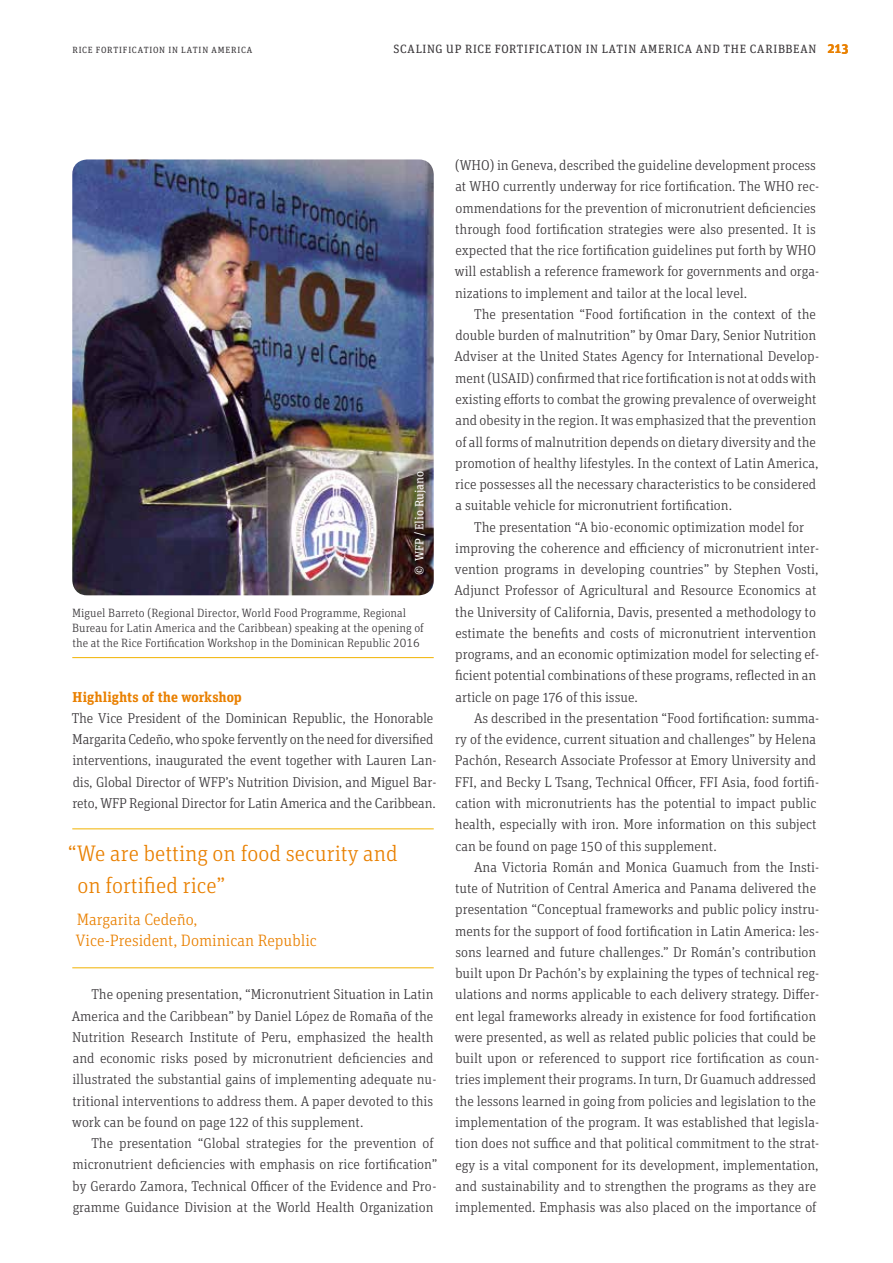
<style>
.page{position:relative;width:893px;height:1263px;background:#fff}
.page>*{position:absolute;margin:0;border:0;box-sizing:border-box;transform-origin:0 0}
.t1{font:300 22.5px/32px "Unit Slab Pro";color:#e98000}
.t2{font:300 16.5px/21.3px "Unit Slab Pro";color:#e98000}
.t3{font:300 14.25px/21.3px "Unit Slab Pro";color:#373437}
.t4{font:700 14.25px "Unit Slab Pro";color:#e98000}
.t5{font:300 12px/15px "Unit Slab Pro";letter-spacing:.005em;color:#373437}
.t6{font:12px "Unit Slab Pro";letter-spacing:.06em;color:#373437}
.t7{font:12px "Unit Slab Pro";letter-spacing:.005em;color:#fff}
.t8{font:9px "Unit Slab Pro";letter-spacing:.09em;color:#373437}
.s1{font-weight:700;font-size:13.5px;color:#e98000}
</style>
<div class="page">
<img style="left:72px;top:159px;width:362px;height:436px">
<hr style="left:72px;top:657px;width:362px;height:1px;background:#f1b200">
<hr style="left:72px;top:828px;width:362px;height:1px;background:#f1b200">
<hr style="left:72px;top:967px;width:362px;height:1px;background:#f1b200">
<p class="t8" style="left:72px;top:44px;width:182px">RICE FORTIFICATION IN LATIN AMERICA</p>
<p class="t6" style="left:393px;top:41px;width:456px">SCALING UP RICE FORTIFICATION IN LATIN AMERICA AND THE CARIBBEAN <span class="s1">213</span></p>
<p class="t7" style="left:411px;top:575px;width:105px;rotate:-90deg">© WFP/ Elio Rujano</p>
<p class="t5" style="left:72px;top:605px;width:353px">Miguel Barreto (Regional Director, World Food Programme, Regional<br>Bureau for Latin America and the Caribbean) speaking at the opening of the at the Rice Fortification Workshop in the Dominican Republic 2016</p>
<p class="t4" style="left:73px;top:686px;width:171px">Highlights of the workshop</p>
<p class="t3" style="left:72px;top:707px;width:366px">The Vice President of the Dominican Republic, the Honorable Margarita Cedeño, who spoke fervently on the need for diversified interventions, inaugurated the event together with Lauren Lan&shy;dis, Global Director of WFP’s Nutrition Division, and Miguel Bar&shy;reto, WFP Regional Director for Latin America and the Caribbean.</p>
<h1 class="t1" style="left:77px;top:837px;width:322px;text-indent:-10px">“We are betting on food security and on fortified rice”</h1>
<p class="t2" style="left:76px;top:908px;width:243px">Margarita Cedeño,<br>Vice-President, Dominican Republic</p>
<p class="t3" style="left:72px;top:983px;width:366px;text-indent:20px">The opening presentation, “Micronutrient Situation in Latin America and the Caribbean” by Daniel López de Romaña of the Nutrition Research Institute of Peru, emphasized the health and economic risks posed by micronutrient deficiencies and illustrated the substantial gains of implementing adequate nu&shy;tritional interventions to address them. A paper devoted to this work can be found on page 122 of this supplement.</p>
<p class="t3" style="left:72px;top:1132px;width:367px;text-indent:19px">The presentation “Global strategies for the prevention of micronutrient deficiencies with emphasis on rice fortification” by Gerardo Zamora, Technical Officer of the Evidence and Pro&shy;gramme Guidance Division at the World Health Organization</p>
<p class="t3" style="left:455px;top:154px;width:366px">(WHO) in Geneva, described the guideline development process at WHO currently underway for rice fortification. The WHO rec&shy;ommendations for the prevention of micronutrient deficiencies through food fortification strategies were also presented. It is expected that the rice fortification guidelines put forth by WHO will establish a reference framework for governments and orga&shy;nizations to implement and tailor at the local level.</p>
<p class="t3" style="left:454px;top:303px;width:366px;text-indent:20px">The presentation “Food fortification in the context of the double burden of malnutrition” by Omar Dary, Senior Nutrition Adviser at the United States Agency for International Develop&shy;ment (USAID) confirmed that rice fortification is not at odds with existing efforts to combat the growing prevalence of overweight and obesity in the region. It was emphasized that the prevention of all forms of malnutrition depends on dietary diversity and the promotion of healthy lifestyles. In the context of Latin America, rice possesses all the necessary characteristics to be considered a suitable vehicle for micronutrient fortification.</p>
<p class="t3" style="left:454px;top:516px;width:366px;text-indent:20px">The presentation “A bio-economic optimization model for improving the coherence and efficiency of micronutrient inter&shy;vention programs in developing countries” by Stephen Vosti, Adjunct Professor of Agricultural and Resource Economics at the University of California, Davis, presented a methodology to estimate the benefits and costs of micronutrient intervention programs, and an economic optimization model for selecting ef&shy;ficient potential combinations of these programs, reflected in an article on page 176 of this issue.</p>
<p class="t3" style="left:455px;top:707px;width:366px;text-indent:19px">As described in the presentation “Food fortification: summa&shy;ry of the evidence, current situation and challenges” by Helena Pachón, Research Associate Professor at Emory University and FFI, and Becky L Tsang, Technical Officer, FFI Asia, food fortifi&shy;cation with micronutrients has the potential to impact public health, especially with iron. More information on this subject can be found on page 150 of this supplement.</p>
<p class="t3" style="left:455px;top:856px;width:366px;text-indent:19px">Ana Victoria Román and Monica Guamuch from the Insti&shy;tute of Nutrition of Central America and Panama delivered the presentation “Conceptual frameworks and public policy instru&shy;ments for the support of food fortification in Latin America: les&shy;sons learned and future challenges.” Dr Román’s contribution built upon Dr Pachón’s by explaining the types of technical reg&shy;ulations and norms applicable to each delivery strategy. Differ&shy;ent legal frameworks already in existence for food fortification were presented, as well as related public policies that could be built upon or referenced to support rice fortification as coun&shy;tries implement their programs. In turn, Dr Guamuch addressed the lessons learned in going from policies and legislation to the implementation of the program. It was established that legisla&shy;tion does not suffice and that political commitment to the strat&shy;egy is a vital component for its development, implementation, and sustainability and to strengthen the programs as they are implemented. Emphasis was also placed on the importance of</p>
</div>
